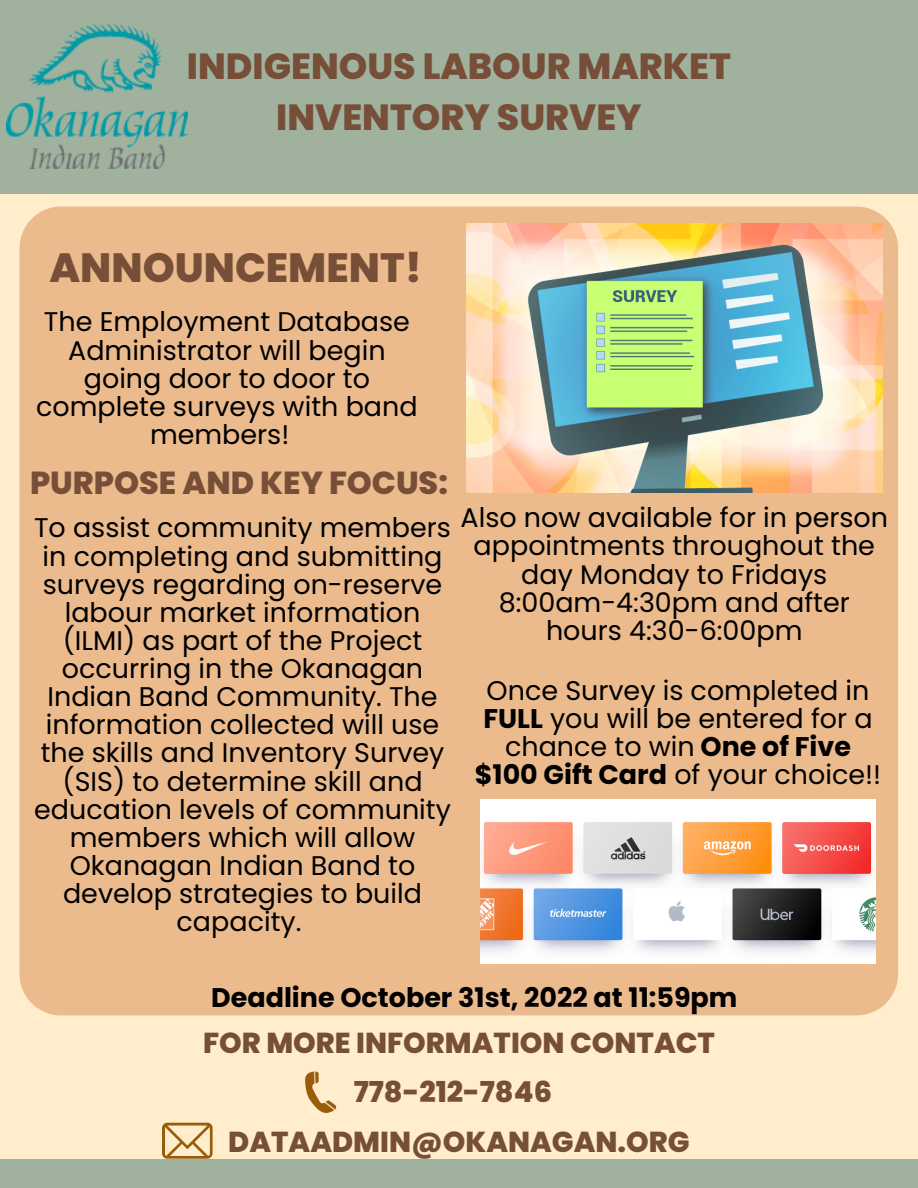
<style>
.page{position:relative;width:918px;height:1188px;background:#ffedcb}
.page>*{position:absolute;margin:0;border:0;box-sizing:border-box;transform-origin:0 0}
.t1{font:800 40.8px "Poppins";color:#774f38}
.t2{font:800 36.3px/50.7px "Poppins";color:#774f38;text-align:center}
.t3{font:800 31.8px "Poppins";color:#774f38}
.t4{font:800 28.8px/49.3px "Poppins";color:#774f38;text-align:center}
.t5{font:27px/28.2px "Poppins";color:#000;text-align:center}
.t6{font:700 27px "Poppins";color:#000}
.s1{font-weight:700}
</style>
<div class="page">
<div style="left:0;top:0;width:918px;height:193px;background:#a0b29e"></div>
<div style="left:0;top:1159px;width:918px;height:29px;background:#a0b29e"></div>
<div style="left:20px;top:207px;width:878px;height:808px;background:#ebba8d"></div>
<img style="left:7px;top:24px;width:181px;height:144px">
<svg style="left:305px;top:1071px;width:31px;height:42px"></svg>
<svg style="left:162px;top:1123px;width:51px;height:36px"></svg>
<img style="left:481px;top:799px;width:395px;height:165px">
<img style="left:466px;top:224px;width:416px;height:269px">
<h2 class="t2" style="left:187px;top:41px;width:546px">INDIGENOUS LABOUR MARKET<br>INVENTORY SURVEY</h2>
<h1 class="t1" style="left:49px;top:239px;width:374px">ANNOUNCEMENT!</h1>
<p class="t5" style="left:36px;top:308px;width:383px">The Employment Database<br>Administrator will begin going door to door to complete surveys with band members!</p>
<p class="t3" style="left:30px;top:460px;width:419px">PURPOSE AND KEY FOCUS:</p>
<p class="t5" style="left:34px;top:514px;width:419px">To assist community members in completing and submitting surveys regarding on-reserve labour market information (ILMI) as part of the Project occurring in the Okanagan<br>Indian Band Community. The information collected will use the skills and Inventory Survey (SIS) to determine skill and education levels of community members which will allow<br>Okanagan Indian Band to develop strategies to build capacity.</p>
<p class="t5" style="left:460px;top:504px;width:429px">Also now available for in person appointments throughout the day Monday to Fridays<br>8:00am-4:30pm and after hours 4:30-6:00pm</p>
<p class="t5" style="left:475px;top:676px;width:408px">Once Survey is completed in<br><span class="s1">FULL</span> you will be entered for a chance to win <span class="s1">One of Five $100 Gift Card</span> of your choice!!</p>
<p class="t6" style="left:211px;top:978px;width:528px">Deadline October 31st, 2022 at 11:59pm</p>
<p class="t4" style="left:203px;top:1018px;width:513px">FOR MORE INFORMATION CONTACT<br>778-212-7846<br>DATAADMIN@OKANAGAN.ORG</p>
</div>
